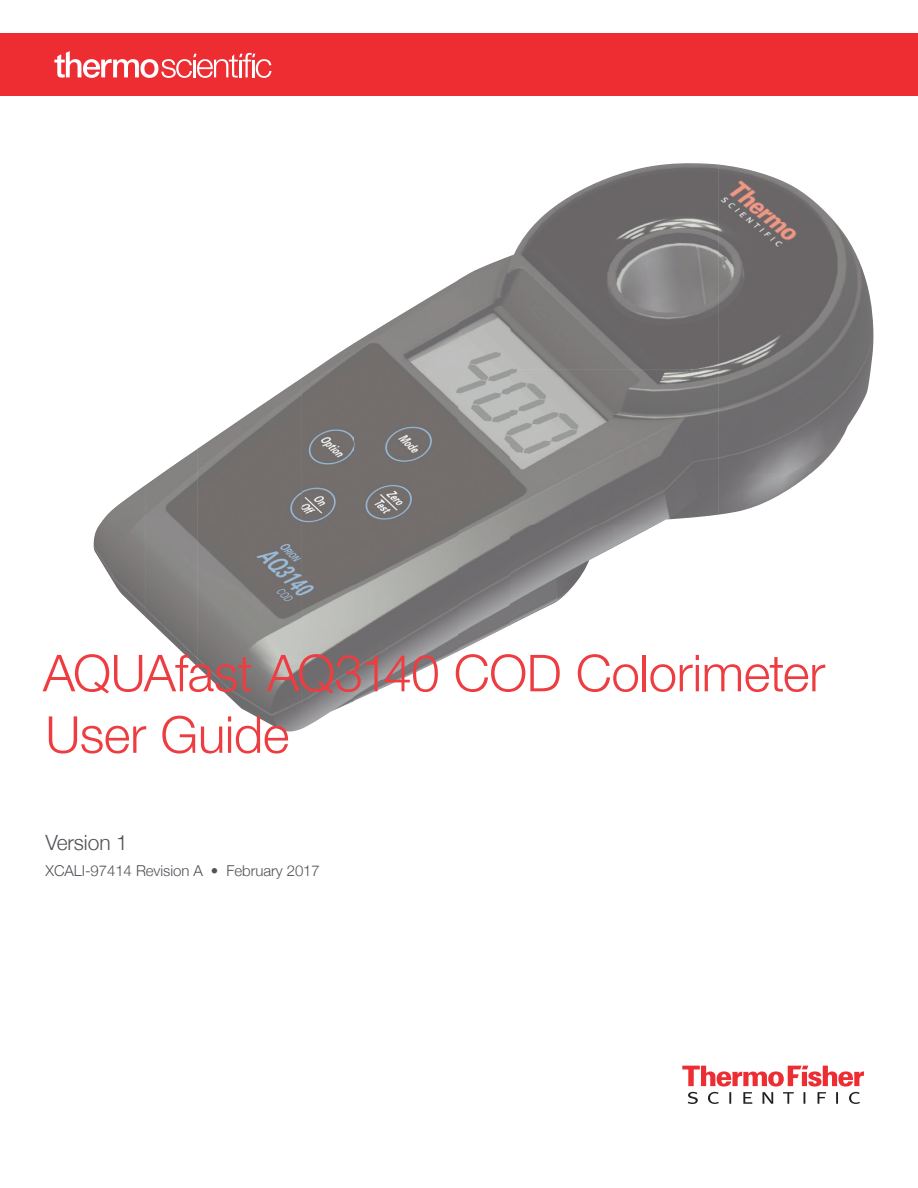
<style>
.page{position:relative;width:918px;height:1188px;background:#fff}
.page>*{position:absolute;margin:0;border:0;box-sizing:border-box;transform-origin:0 0}
.t1{font:300 51px/61.5px "Helvetica Neue";letter-spacing:-.01em;color:#ee3d41}
.t2{font:300 21px "Helvetica Neue";letter-spacing:-.005em;color:#515357}
.t3{font:300 15px "Helvetica Neue";letter-spacing:-.005em;color:#515357}
</style>
<div class="page">
<img style="left:510px;top:163px;width:209px;height:362px">
<img style="left:718px;top:165px;width:155px;height:308px">
<img style="left:458px;top:256px;width:52px;height:396px">
<img style="left:354px;top:280px;width:104px;height:400px">
<img style="left:302px;top:343px;width:52px;height:386px">
<img style="left:197px;top:378px;width:105px;height:354px">
<img style="left:145px;top:449px;width:53px;height:218px">
<img style="left:94px;top:485px;width:52px;height:132px">
<img style="left:718px;top:473px;width:93px;height:42px">
<img style="left:510px;top:525px;width:104px;height:100px">
<img style="left:614px;top:525px;width:42px;height:22px">
<img style="left:354px;top:680px;width:46px;height:21px">
<svg style="left:682px;top:1066px;width:182px;height:38px"></svg>
<div style="left:0;top:33px;width:918px;height:63px;background:#ee2d33"></div>
<svg style="left:54px;top:51px;width:217px;height:27px"></svg>
<p class="t1" style="left:43px;top:639px;width:784px">AQUAfast AQ3140 COD Colorimeter<br>User Guide</p>
<p class="t2" style="left:45px;top:826px;width:84px">Version 1</p>
<p class="t3" style="left:45px;top:858px;width:276px">XCALI-97414 Revision A • February 2017</p>
</div>
